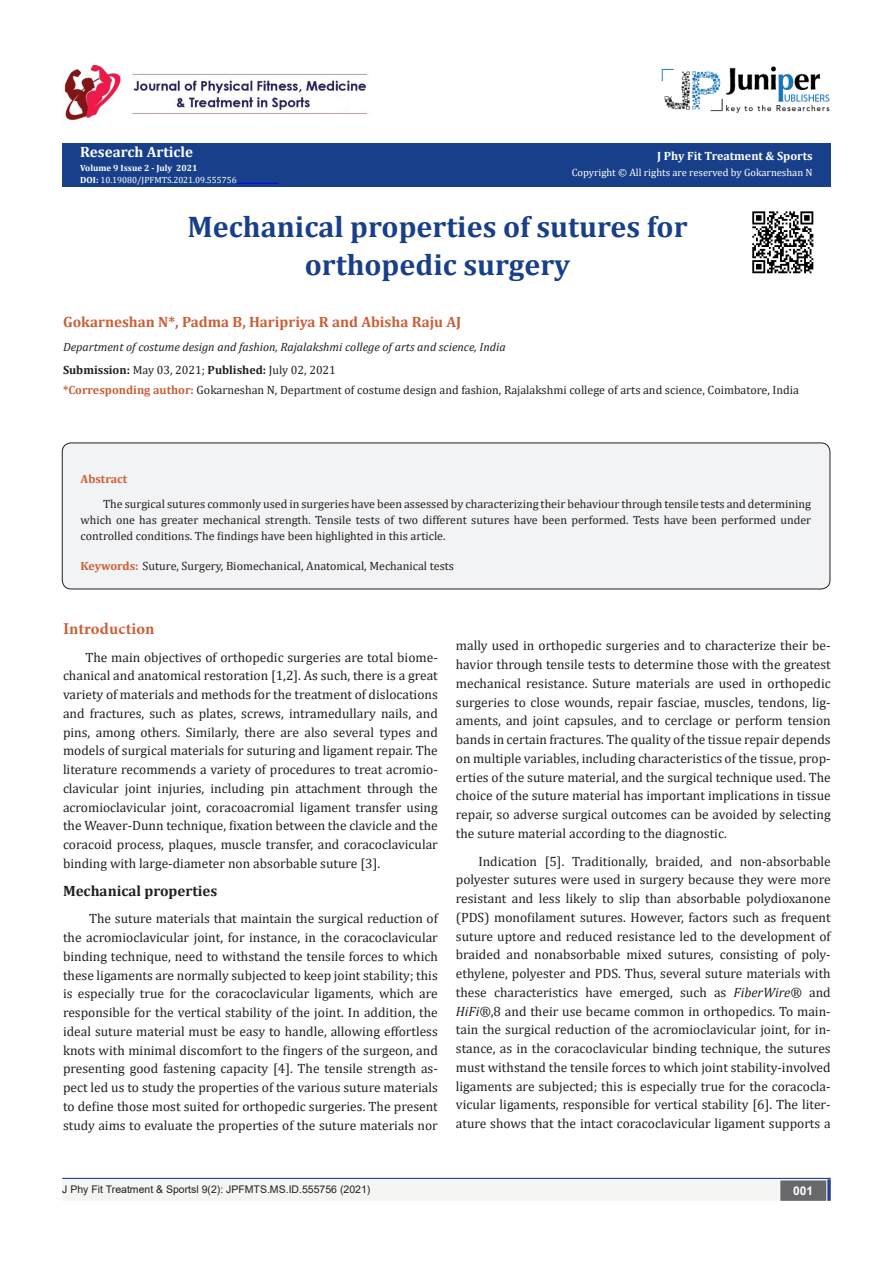
<style>
.page{position:relative;width:893px;height:1263px;background:#fff}
.page>*{position:absolute;margin:0;border:0;box-sizing:border-box;transform-origin:0 0}
.t1{font:700 30px "Cambria";color:#183f89}
.t2{font:700 16.5px "Minion Pro";letter-spacing:.005em;color:#ca5f37}
.t3{font:700 15px "Cambria";color:#ca5f37}
.t4{font:700 15px "Cambria";color:#231f20}
.t5{font:700 15px "Cambria";color:#fff}
.t6{font:13.5px/18.8px "Cambria";color:#231f20;text-align:justify}
.t7{font:12px/15.8px "Cambria";color:#231f20;text-align:justify}
.t8{font:italic 12px "Cambria";color:#231f20}
.t9{font:700 12px "Cambria";color:#fff}
.t10{font:700 12px "Cambria";color:#ca6035}
.t11{font:700 12px "Arial";color:#fff}
.t12{font:10.5px "Arial";color:#231f20}
.t13{font:10.5px "Cambria";color:#fff}
.t14{font:9px "Cambria";color:#fff}
.t15{font:700 9px "Cambria";color:#fff}
.s1{font-weight:700}
.s2{font-weight:700;color:#ca5f37}
.s3{font-weight:700;color:#ca6035}
.s4{font-style:italic}
</style>
<div class="page">
<div style="left:62px;top:143px;width:769px;height:44px;background:#183f89"></div>
<hr style="left:237px;top:183px;width:41px;height:1px;background:#00f">
<img style="left:662px;top:66px;width:168px;height:47px">
<div style="left:62px;top:1178px;width:494px;height:23px;background:#f5f5f4"></div>
<div style="left:503px;top:1178px;width:328px;height:23px;background:#f5f5f4"></div>
<svg style="left:827px;top:1179px;width:4px;height:22px"></svg>
<div style="left:781px;top:1181px;width:44px;height:19px;background:#68676a"></div>
<div style="left:780px;top:1180px;width:46px;height:21px;border:2px solid #68676a"></div>
<hr style="left:62px;top:1178px;width:769px;height:1px;background:#253f8e">
<img style="left:62px;top:65px;width:307px;height:56px">
<div style="left:62px;top:443px;width:768px;height:146px;background:#f2f3f4;border-radius:9px"></div>
<div style="left:62px;top:443px;width:768px;height:146px;border:1px solid #231f20;border-radius:9px"></div>
<img style="left:752px;top:211px;width:62px;height:63px">
<p class="t5" style="left:80px;top:141px;width:114px">Research Article</p>
<p class="t15" style="left:80px;top:161px;width:119px">Volume 9 Issue 2 - July 2021</p>
<p class="t14" style="left:80px;top:174px;width:158px"><span class="s1">DOI:</span> 10.19080/JPFMTS.2021.09.555756</p>
<p class="t9" style="left:657px;top:148px;width:157px">J Phy Fit Treatment &amp; Sports</p>
<p class="t13" style="left:572px;top:166px;width:243px">Copyright © All rights are reserved by Gokarneshan N</p>
<p class="t1" style="left:187px;top:206px;width:502px">Mechanical properties of sutures for</p>
<p class="t1" style="left:305px;top:243px;width:267px">orthopedic surgery</p>
<p class="t3" style="left:63px;top:311px;width:400px">Gokarneshan N*, Padma B, Haripriya R and Abisha Raju AJ</p>
<p class="t8" style="left:63px;top:338px;width:444px">Department of costume design and fashion, Rajalakshmi college of arts and science, India</p>
<p class="t7" style="left:63px;top:362px;width:274px"><span class="s1">Submission:</span> May 03, 2021; <span class="s1">Published:</span> July 02, 2021</p>
<p class="t7" style="left:63px;top:382px;width:737px"><span class="s2">*Corresponding author:</span> Gokarneshan N, Department of costume design and fashion, Rajalakshmi college of arts and science, Coimbatore, India</p>
<p class="t10" style="left:81px;top:471px;width:48px">Abstract</p>
<p class="t7" style="left:81px;top:496px;width:732px;text-indent:22px">The surgical sutures commonly used in surgeries have been assessed by characterizing their behaviour through tensile tests and determining which one has greater mechanical strength. Tensile tests of two different sutures have been performed. Tests have been performed under controlled conditions. The findings have been highlighted in this article.</p>
<p class="t7" style="left:81px;top:558px;width:375px"><span class="s3">Keywords:</span> Suture, Surgery, Biomechanical, Anatomical, Mechanical tests</p>
<p class="t2" style="left:63px;top:617px;width:93px">Introduction</p>
<p class="t6" style="left:63px;top:648px;width:376px;text-indent:22px">The main objectives of orthopedic surgeries are total biome&shy;chanical and anatomical restoration [1,2]. As such, there is a great variety of materials and methods for the treatment of dislocations and fractures, such as plates, screws, intramedullary nails, and pins, among others. Similarly, there are also several types and models of surgical materials for suturing and ligament repair. The literature recommends a variety of procedures to treat acromio&shy;clavicular joint injuries, including pin attachment through the acromioclavicular joint, coracoacromial ligament transfer using the Weaver-Dunn technique, fixation between the clavicle and the coracoid process, plaques, muscle transfer, and coracoclavicular binding with large-diameter non absorbable suture [3].</p>
<p class="t4" style="left:63px;top:880px;width:156px">Mechanical properties</p>
<p class="t6" style="left:63px;top:909px;width:376px;text-indent:26px">The suture materials that maintain the surgical reduction of the acromioclavicular joint, for instance, in the coracoclavicular binding technique, need to withstand the tensile forces to which these ligaments are normally subjected to keep joint stability; this is especially true for the coracoclavicular ligaments, which are responsible for the vertical stability of the joint. In addition, the ideal suture material must be easy to handle, allowing effortless knots with minimal discomfort to the fingers of the surgeon, and presenting good fastening capacity [4]. The tensile strength as&shy;pect led us to study the properties of the various suture materials to define those most suited for orthopedic surgeries. The present study aims to evaluate the properties of the suture materials nor</p>
<p class="t6" style="left:456px;top:636px;width:376px">mally used in orthopedic surgeries and to characterize their be&shy;havior through tensile tests to determine those with the greatest mechanical resistance. Suture materials are used in orthopedic surgeries to close wounds, repair fasciae, muscles, tendons, lig&shy;aments, and joint capsules, and to cerclage or perform tension bands in certain fractures. The quality of the tissue repair depends on multiple variables, including characteristics of the tissue, prop&shy;erties of the suture material, and the surgical technique used. The choice of the suture material has important implications in tissue repair, so adverse surgical outcomes can be avoided by selecting the suture material according to the diagnostic.</p>
<p class="t6" style="left:456px;top:851px;width:376px;text-indent:22px">Indication [5]. Traditionally, braided, and non-absorbable polyester sutures were used in surgery because they were more resistant and less likely to slip than absorbable polydioxanone (PDS) monofilament sutures. However, factors such as frequent suture uptore and reduced resistance led to the development of braided and nonabsorbable mixed sutures, consisting of poly&shy;ethylene, polyester and PDS. Thus, several suture materials with these characteristics have emerged, such as <span class="s4">FiberWire®</span> and <span class="s4">HiFi®</span>,8 and their use became common in orthopedics. To main&shy;tain the surgical reduction of the acromioclavicular joint, for in&shy;stance, as in the coracoclavicular binding technique, the sutures must withstand the tensile forces to which joint stability-involved ligaments are subjected; this is especially true for the coracocla&shy;vicular ligaments, responsible for vertical stability [6]. The liter&shy;ature shows that the intact coracoclavicular ligament supports a</p>
<p class="t12" style="left:62px;top:1182px;width:310px">J Phy Fit Treatment &amp; Sportsl 9(2): JPFMTS.MS.ID.555756 (2021)</p>
<p class="t11" style="left:793px;top:1182px;width:22px">001</p>
</div>
